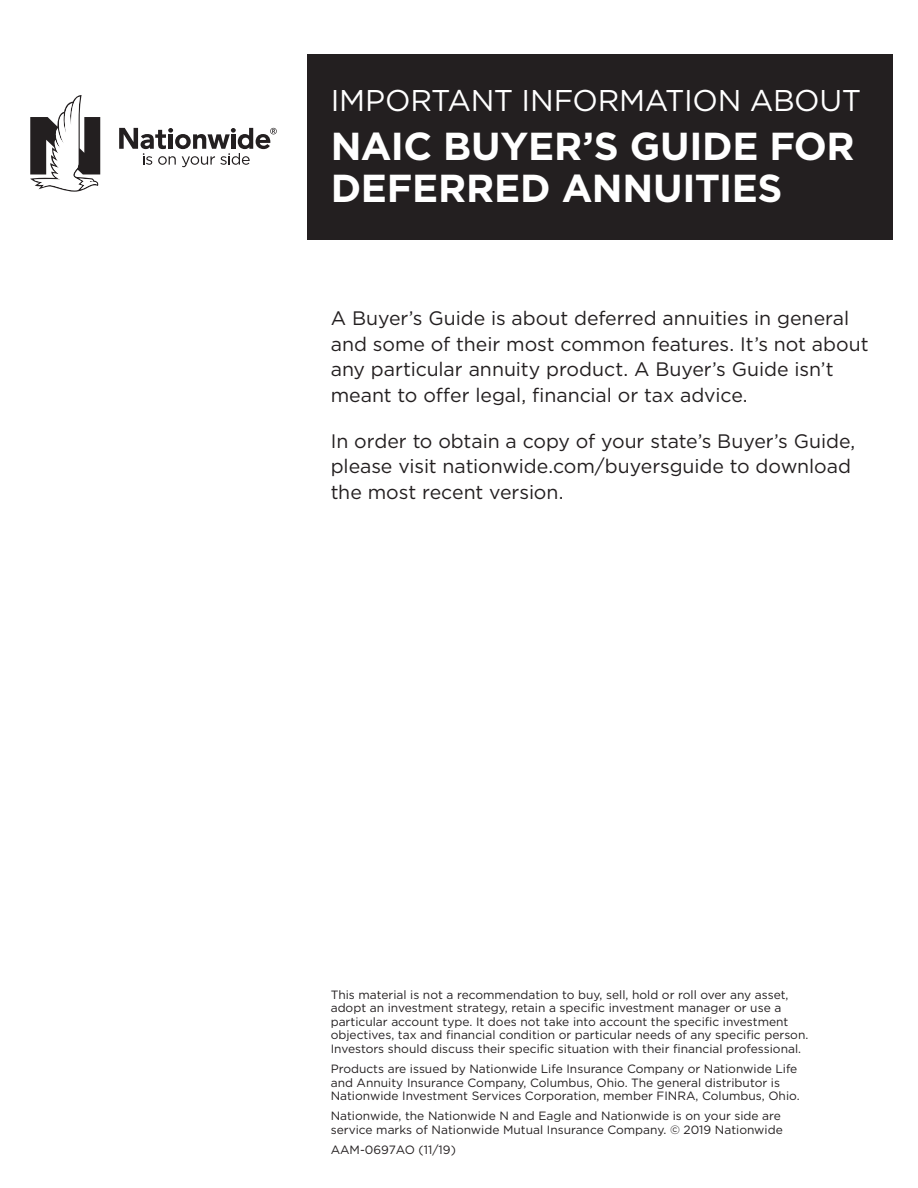
<style>
.page{position:relative;width:918px;height:1188px;background:#fff}
.page>*{position:absolute;margin:0;border:0;box-sizing:border-box;transform-origin:0 0}
.t1{font:700 39px/42px "Gotham";letter-spacing:-.01em;color:#fff}
.t2{font:30px "Gotham";letter-spacing:-.015em;color:#fff}
.t3{font:19.5px/25.5px "Gotham";letter-spacing:-.005em;color:#231f20}
.t4{font:12px/13.5px "Gotham";color:#231f20}
</style>
<div class="page">
<div style="left:307px;top:54px;width:585px;height:186px;background:#231f20"></div>
<svg style="left:30px;top:95px;width:70px;height:97px"></svg>
<svg style="left:119px;top:128px;width:158px;height:39px"></svg>
<p class="t2" style="left:331px;top:81px;width:532px">IMPORTANT INFORMATION ABOUT</p>
<p class="t1" style="left:331px;top:125px;width:525px">NAIC BUYER’S GUIDE FOR<br>DEFERRED ANNUITIES</p>
<p class="t3" style="left:331px;top:305px;width:539px">A Buyer’s Guide is about deferred annuities in general and some of their most common features. It’s not about any particular annuity product. A Buyer’s Guide isn’t meant to offer legal, financial or tax advice.</p>
<p class="t3" style="left:331px;top:428px;width:526px">In order to obtain a copy of your state’s Buyer’s Guide, please visit nationwide.com/buyersguide to download the most recent version.</p>
<p class="t4" style="left:331px;top:988px;width:479px">This material is not a recommendation to buy, sell, hold or roll over any asset, adopt an investment strategy, retain a specific investment manager or use a particular account type. It does not take into account the specific investment objectives, tax and financial condition or particular needs of any specific person.<br>Investors should discuss their specific situation with their financial professional.</p>
<p class="t4" style="left:331px;top:1062px;width:470px">Products are issued by Nationwide Life Insurance Company or Nationwide Life and Annuity Insurance Company, Columbus, Ohio. The general distributor is<br>Nationwide Investment Services Corporation, member FINRA, Columbus, Ohio.</p>
<p class="t4" style="left:331px;top:1109px;width:454px">Nationwide, the Nationwide N and Eagle and Nationwide is on your side are service marks of Nationwide Mutual Insurance Company. © 2019 Nationwide</p>
<p class="t4" style="left:331px;top:1143px;width:127px">AAM-0697AO (11/19)</p>
</div>
